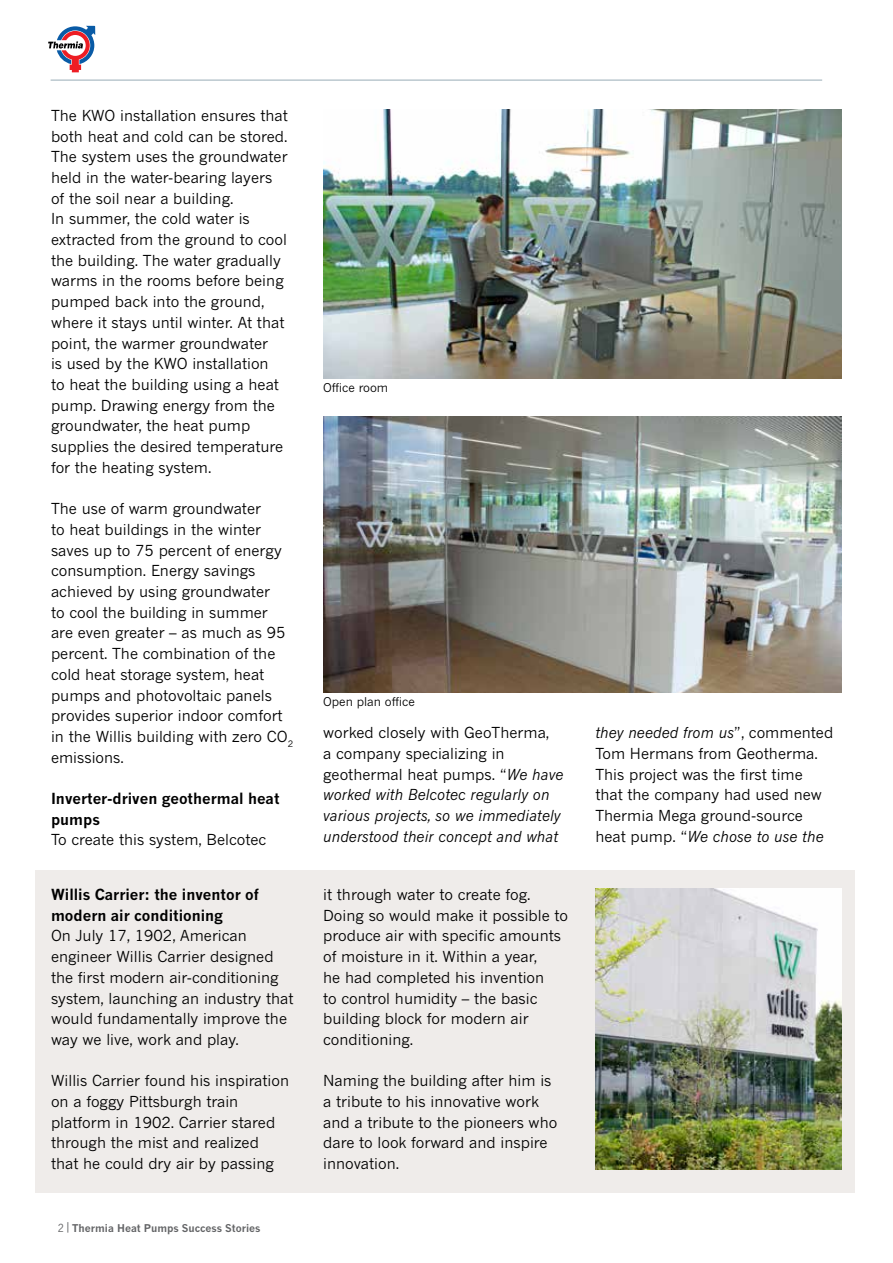
<style>
.page{position:relative;width:893px;height:1263px;background:#fff}
.page>*{position:absolute;margin:0;border:0;box-sizing:border-box;transform-origin:0 0}
.t1{font:15px/20.7px "News Gothic MT Pro";color:#000}
.t2{font:italic 15px/20.7px "News Gothic MT Pro";color:#000}
.t3{font:700 15px/20.7px "News Gothic MT Pro";color:#000}
.t4{font:12px "News Gothic MT Pro";color:#000}
.t5{font:700 10.5px "News Gothic MT Pro";color:#636466}
.s1{font-family:"News Gothic Std";font-weight:400}
.s2{font-style:normal}
.s3{font-style:italic}
</style>
<div class="page">
<img style="left:323px;top:109px;width:519px;height:269px">
<img style="left:323px;top:417px;width:519px;height:276px">
<hr style="left:51px;top:80px;width:771px;height:1px;background:#a4b5bf">
<svg style="left:48px;top:25px;width:48px;height:48px"></svg>
<div style="left:35px;top:870px;width:820px;height:322px;background:#efecea"></div>
<img style="left:595px;top:889px;width:247px;height:280px">
<p class="t1" style="left:51px;top:105px;width:238px">The KWO installation ensures that both heat and cold can be stored.<br>The system uses the groundwater held in the water-bearing layers of the soil near a building.<br>In summer, the cold water is extracted from the ground to cool the building. The water gradually warms in the rooms before being pumped back into the ground, where it stays until winter. At that point, the warmer groundwater<br>is used by the KWO installation<br>to heat the building using a heat pump. Drawing energy from the groundwater, the heat pump supplies the desired temperature for the heating system.</p>
<p class="t1" style="left:51px;top:498px;width:244px">The use of warm groundwater<br>to heat buildings in the winter saves up to 75 percent of energy consumption. Energy savings achieved by using groundwater<br>to cool the building in summer are even greater – as much as 95 percent. The combination of the cold heat storage system, heat pumps and photovoltaic panels provides superior indoor comfort in the Willis building with zero CO<sub>2 </sub>emissions.</p>
<p class="t3" style="left:51px;top:788px;width:230px">Inverter-driven geothermal heat pumps</p>
<p class="t1" style="left:51px;top:829px;width:217px">To create this system, Belcotec</p>
<p class="t3" style="left:51px;top:884px;width:209px">Willis Carrier: the inventor of modern air conditioning</p>
<p class="t1" style="left:51px;top:925px;width:244px">On July 17, 1902, American engineer Willis Carrier designed the first modern air-conditioning system, launching an industry that would fundamentally improve the way we live, work and play.</p>
<p class="t1" style="left:51px;top:1070px;width:240px">Willis Carrier found his inspiration on a foggy Pittsburgh train platform in 1902. Carrier stared through the mist and realized that he could dry air by passing</p>
<p class="t5" style="left:58px;top:1221px;width:204px"><span class="s1">2 |</span> Thermia Heat Pumps Success Stories</p>
<p class="t4" style="left:323px;top:380px;width:67px">Office room</p>
<p class="t4" style="left:323px;top:695px;width:93px">Open plan office</p>
<p class="t2" style="left:323px;top:722px;width:242px"><span class="s2">worked closely with GeoTherma,<br>a company specializing in geothermal heat pumps. “</span>We have worked with Belcotec regularly on various projects, so we immediately understood their concept and what</p>
<p class="t1" style="left:595px;top:722px;width:239px"><span class="s3">they needed from us</span>”, commented<br>Tom Hermans from Geotherma.<br>This project was the first time that the company had used new<br>Thermia Mega ground-source heat pump. “<span class="s3">We chose to use the</span></p>
<p class="t1" style="left:323px;top:884px;width:247px">it through water to create fog.<br>Doing so would make it possible to produce air with specific amounts of moisture in it. Within a year,<br>he had completed his invention<br>to control humidity – the basic building block for modern air conditioning.</p>
<p class="t1" style="left:323px;top:1070px;width:236px">Naming the building after him is a tribute to his innovative work and a tribute to the pioneers who dare to look forward and inspire innovation.</p>
</div>
